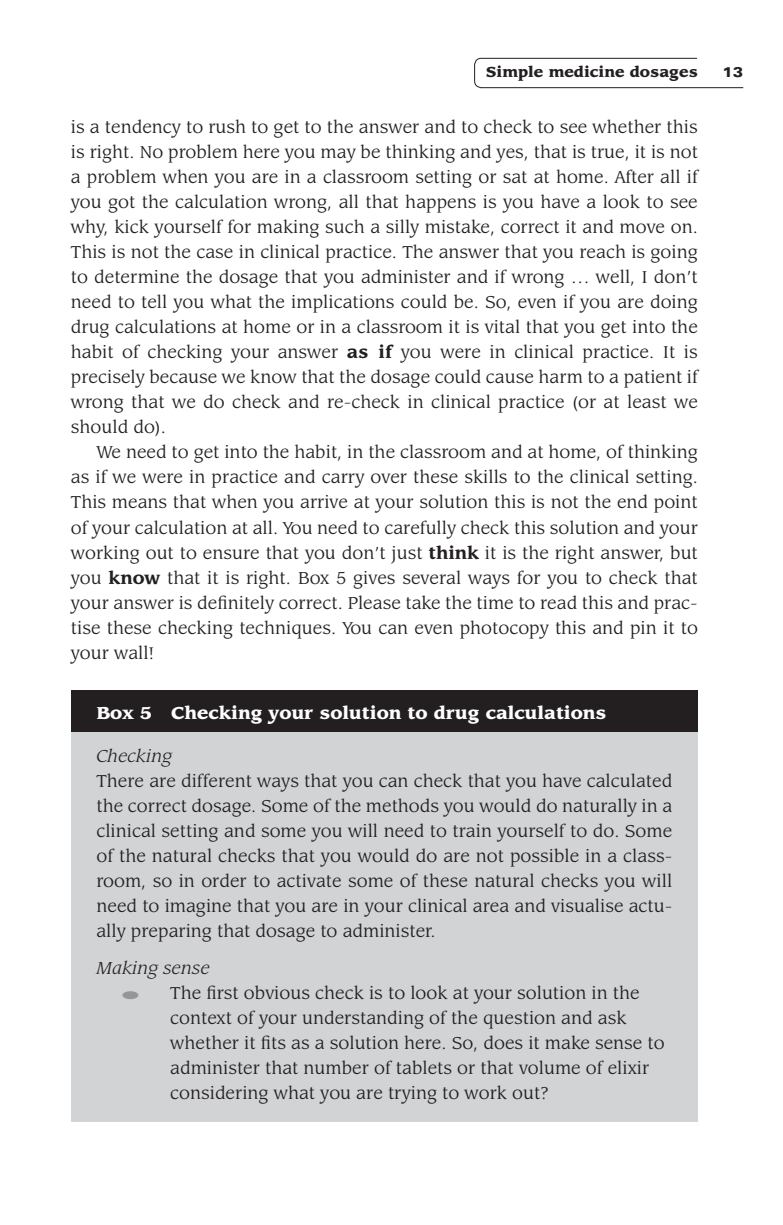
<style>
.page{position:relative;width:783px;height:1225px;background:#fff}
.page>*{position:absolute;margin:0;border:0;box-sizing:border-box;transform-origin:0 0}
.t1{font:19px/25px "Leawood IT Cby BT";color:#231f20;text-align:justify}
.t2{font:900 19px "Leawood IT Cby BT";color:#fff}
.t3{font:italic 19px "Leawood IT Cby BT";color:#231f20}
.t4{font:900 16px "Leawood IT Cby BT";color:#231f20}
.t5{font:900 expanded 14px "Univers";color:#231f20}
.s1{font-weight:700}
.s2{color:#949698}
</style>
<div class="page">
<svg style="left:474px;top:58px;width:269px;height:30px"></svg>
<div style="left:71px;top:690px;width:626px;height:431px;background:#d1d3d4"></div>
<div style="left:71px;top:690px;width:626px;height:42px;background:#231f20"></div>
<p class="t4" style="left:485px;top:62px;width:213px">Simple medicine dosages</p>
<p class="t5" style="left:722px;top:64px;width:22px">13</p>
<p class="t1" style="left:71px;top:115px;width:628px">is a tendency to rush to get to the answer and to check to see whether this is right. No problem here you may be thinking and yes, that is true, it is not a problem when you are in a classroom setting or sat at home. After all if you got the calculation wrong, all that happens is you have a look to see why, kick yourself for making such a silly mistake, correct it and move on.<br>This is not the case in clinical practice. The answer that you reach is going to determine the dosage that you administer and if wrong … well, I don’t need to tell you what the implications could be. So, even if you are doing drug calculations at home or in a classroom it is vital that you get into the habit of checking your answer <span class="s1">as if</span> you were in clinical practice. It is precisely because we know that the dosage could cause harm to a patient if wrong that we do check and re-check in clinical practice (or at least we should do).</p>
<p class="t1" style="left:71px;top:440px;width:628px;text-indent:26px">We need to get into the habit, in the classroom and at home, of thinking as if we were in practice and carry over these skills to the clinical setting.<br>This means that when you arrive at your solution this is not the end point of your calculation at all. You need to carefully check this solution and your working out to ensure that you don’t just <span class="s1">think</span> it is the right answer, but you <span class="s1">know</span> that it is right. Box 5 gives several ways for you to check that your answer is definitely correct. Please take the time to read this and prac&shy;tise these checking techniques. You can even photocopy this and pin it to your wall!</p>
<p class="t2" style="left:96px;top:701px;width:511px">Box 5 Checking your solution to drug calculations</p>
<p class="t3" style="left:96px;top:744px;width:77px">Checking</p>
<p class="t1" style="left:96px;top:768px;width:577px">There are different ways that you can check that you have calculated the correct dosage. Some of the methods you would do naturally in a clinical setting and some you will need to train yourself to do. Some of the natural checks that you would do are not possible in a class&shy;room, so in order to activate some of these natural checks you will need to imagine that you are in your clinical area and visualise actu&shy;ally preparing that dosage to administer.</p>
<p class="t3" style="left:96px;top:957px;width:115px">Making sense</p>
<p class="t1" style="left:170px;top:980px;width:496px;text-align:left;text-indent:-48px"><span class="s2">●</span> The first obvious check is to look at your solution in the context of your understanding of the question and ask whether it fits as a solution here. So, does it make sense to administer that number of tablets or that volume of elixir considering what you are trying to work out?</p>
</div>
